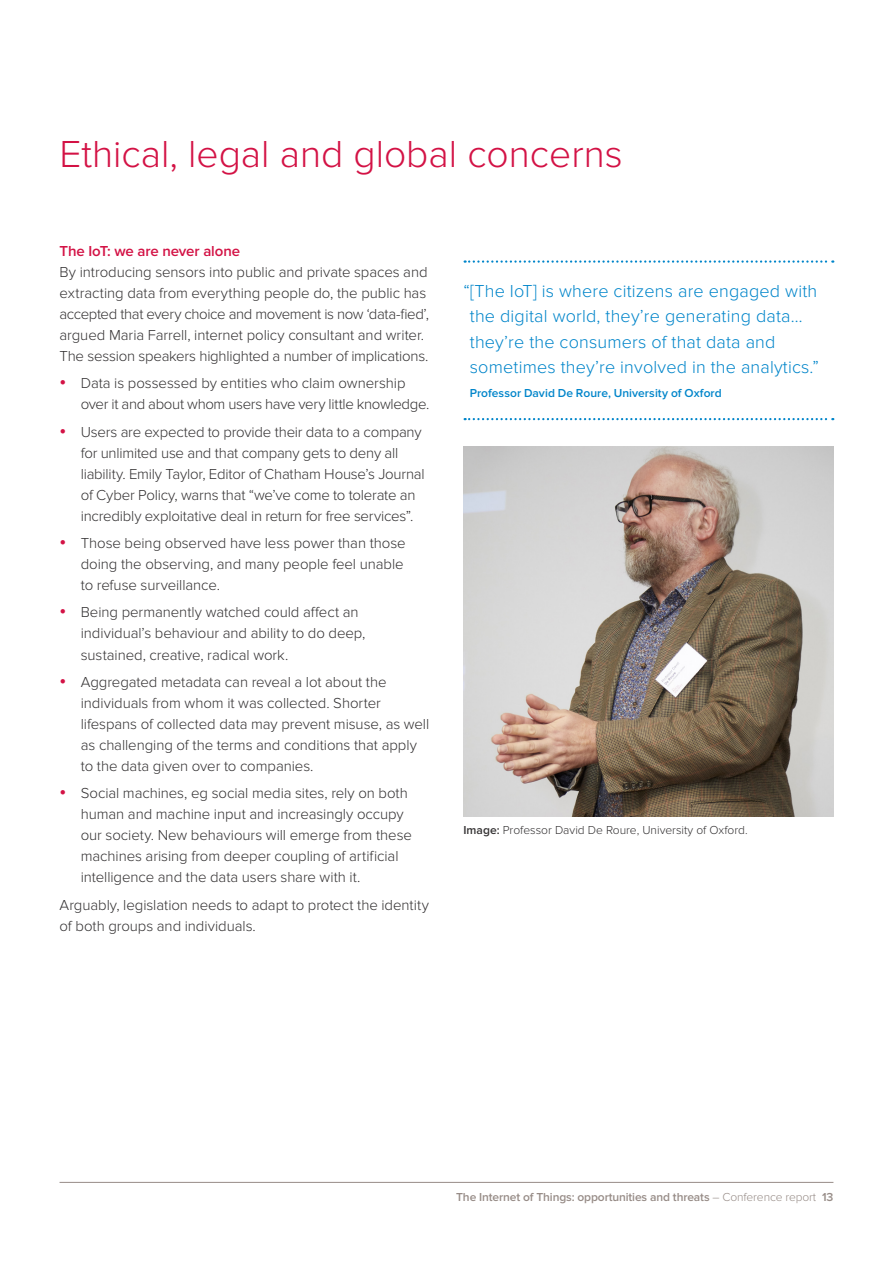
<style>
.page{position:relative;width:893px;height:1263px;background:#fff}
.page>*{position:absolute;margin:0;border:0;box-sizing:border-box;transform-origin:0 0}
.section_title{font:300 39px "Proxima Nova";color:#d31245}
.t1{font:300 18px/25.5px "Proxima Nova";letter-spacing:.01em;color:#0085ca}
.body{font:300 15px/21px "Proxima Nova";letter-spacing:-.005em;color:#333132}
._2nd_title{font:600 15px "Proxima Nova";letter-spacing:-.005em;color:#d31245}
.t2{font:600 12px "Proxima Nova";letter-spacing:-.01em;color:#978c87}
.caption_8pt{font:300 12px "Proxima Nova";color:#333132}
.t3{font:600 12px "Proxima Nova";letter-spacing:.005em;color:#0085ca}
.s1{color:#d31245}
.s2{font-weight:600}
.s3{font-weight:300}
</style>
<div class="page">
<hr style="left:60px;top:1182px;width:773px;height:1px;background:#978c87">
<svg style="left:465px;top:260px;width:368px;height:3px"></svg>
<svg style="left:465px;top:418px;width:368px;height:2px"></svg>
<img style="left:463px;top:446px;width:370px;height:370px">
<p class="section_title" style="left:60px;top:132px;width:565px">Ethical, legal and global concerns</p>
<p class="_2nd_title" style="left:60px;top:242px;width:182px">The IoT: we are never alone</p>
<p class="body" style="left:60px;top:262px;width:371px">By introducing sensors into public and private spaces and extracting data from everything people do, the public has accepted that every choice and movement is now ‘data-fied’, argued Maria Farrell, internet policy consultant and writer.<br>The session speakers highlighted a number of implications.</p>
<p class="body" style="left:81px;top:373px;width:350px;text-indent:-21px"><span class="s1">•</span> Data is possessed by entities who claim ownership over it and about whom users have very little knowledge.</p>
<p class="body" style="left:81px;top:421px;width:345px;text-indent:-21px"><span class="s1">•</span> Users are expected to provide their data to a company for unlimited use and that company gets to deny all liability. Emily Taylor, Editor of Chatham House’s Journal of Cyber Policy, warns that “we’ve come to tolerate an incredibly exploitative deal in return for free services”.</p>
<p class="body" style="left:81px;top:533px;width:326px;text-indent:-21px"><span class="s1">•</span> Those being observed have less power than those doing the observing, and many people feel unable to refuse surveillance.</p>
<p class="body" style="left:81px;top:602px;width:286px;text-indent:-21px"><span class="s1">•</span> Being permanently watched could affect an individual’s behaviour and ability to do deep, sustained, creative, radical work.</p>
<p class="body" style="left:81px;top:671px;width:350px;text-indent:-21px"><span class="s1">•</span> Aggregated metadata can reveal a lot about the individuals from whom it was collected. Shorter lifespans of collected data may prevent misuse, as well as challenging of the terms and conditions that apply to the data given over to companies.</p>
<p class="body" style="left:81px;top:783px;width:333px;text-indent:-21px"><span class="s1">•</span> Social machines, eg social media sites, rely on both human and machine input and increasingly occupy our society. New behaviours will emerge from these machines arising from deeper coupling of artificial intelligence and the data users share with it.</p>
<p class="body" style="left:60px;top:894px;width:371px">Arguably, legislation needs to adapt to protect the identity of both groups and individuals.</p>
<p class="t1" style="left:470px;top:278px;width:351px;text-indent:-6px">“[The IoT] is where citizens are engaged with the digital world, they’re generating data… they’re the consumers of that data and sometimes they’re involved in the analytics.”</p>
<p class="t3" style="left:470px;top:386px;width:253px">Professor David De Roure, University of Oxford</p>
<p class="caption_8pt" style="left:463px;top:823px;width:286px"><span class="s2">Image:</span> Professor David De Roure, University of Oxford.</p>
<p class="t2" style="left:456px;top:1190px;width:379px">The Internet of Things: opportunities and threats <span class="s3">– Conference report</span> 13</p>
</div>
